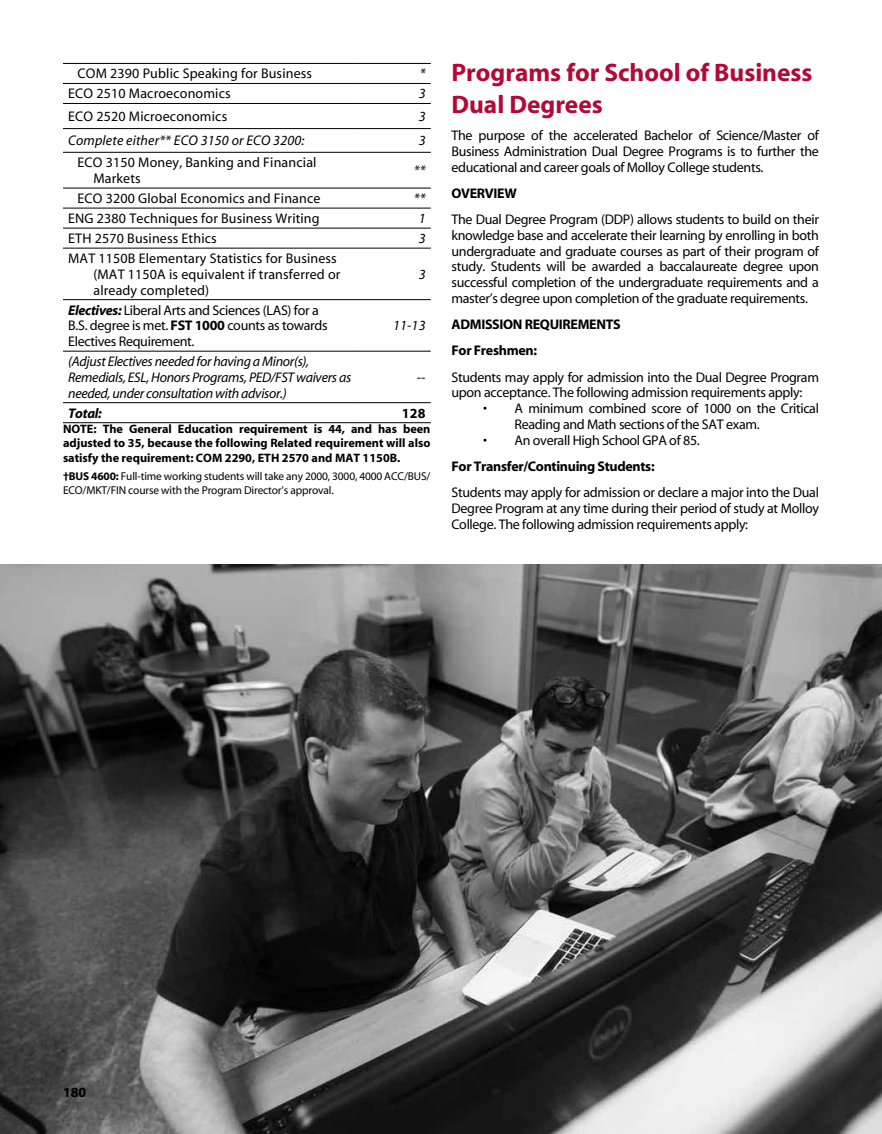
<style>
.page{position:relative;width:882px;height:1134px;background:#fff}
.page>*{position:absolute;margin:0;border:0;box-sizing:border-box;transform-origin:0 0}
.t1{font:700 25.38px/31.5px "Myriad";color:#b30838}
.t2{font:14px/15.8px "Myriad";letter-spacing:-.02em;color:#000}
.t3{font:14px/15.8px "Myriad";letter-spacing:.01em;color:#000}
.t4{font:italic 14px/15.8px "Myriad";letter-spacing:-.02em;color:#000}
.t5{font:700 14px/26.2px "Myriad";letter-spacing:-.02em;color:#000}
.t6{font:italic 14px "Myriad";letter-spacing:.01em;color:#000}
.t7{font:italic 700 14px "Myriad";letter-spacing:-.02em;color:#000}
.t8{font:700 12.25px/14.7px "Myriad";color:#000;text-align:justify}
.t9{font:11.38px/13.1px "Myriad";letter-spacing:-.01em;color:#000}
.s1{font-weight:700;font-style:italic}
.s2{font-weight:700}
</style>
<div class="page">
<hr style="left:63px;top:422px;width:297px;height:1px;background:#000">
<hr style="left:360px;top:422px;width:71px;height:1px;background:#000">
<hr style="left:63px;top:63px;width:297px;height:1px;background:#000">
<hr style="left:360px;top:63px;width:71px;height:1px;background:#000">
<hr style="left:63px;top:83px;width:297px;height:1px;background:#000">
<hr style="left:360px;top:83px;width:71px;height:1px;background:#000">
<hr style="left:63px;top:103px;width:297px;height:1px;background:#000">
<hr style="left:360px;top:103px;width:71px;height:1px;background:#000">
<hr style="left:63px;top:128px;width:297px;height:1px;background:#000">
<hr style="left:360px;top:128px;width:71px;height:1px;background:#000">
<hr style="left:63px;top:152px;width:297px;height:1px;background:#000">
<hr style="left:360px;top:152px;width:71px;height:1px;background:#000">
<hr style="left:63px;top:188px;width:297px;height:1px;background:#000">
<hr style="left:360px;top:188px;width:71px;height:1px;background:#000">
<hr style="left:63px;top:208px;width:297px;height:1px;background:#000">
<hr style="left:360px;top:208px;width:71px;height:1px;background:#000">
<hr style="left:63px;top:228px;width:297px;height:1px;background:#000">
<hr style="left:360px;top:228px;width:71px;height:1px;background:#000">
<hr style="left:63px;top:248px;width:297px;height:1px;background:#000">
<hr style="left:360px;top:248px;width:71px;height:1px;background:#000">
<hr style="left:63px;top:299px;width:297px;height:1px;background:#000">
<hr style="left:360px;top:299px;width:71px;height:1px;background:#000">
<hr style="left:63px;top:351px;width:297px;height:1px;background:#000">
<hr style="left:360px;top:351px;width:71px;height:1px;background:#000">
<hr style="left:63px;top:402px;width:297px;height:1px;background:#000">
<hr style="left:360px;top:402px;width:71px;height:1px;background:#000">
<img style="left:0;top:564px;width:882px;height:570px">
<p class="t3" style="left:78px;top:66px;width:236px">COM 2390 Public Speaking for Business</p>
<p class="t4" style="left:420px;top:66px;width:7px">*</p>
<p class="t3" style="left:68px;top:86px;width:164px">ECO 2510 Macroeconomics</p>
<p class="t4" style="left:419px;top:86px;width:8px">3</p>
<p class="t3" style="left:68px;top:109px;width:160px">ECO 2520 Microeconomics</p>
<p class="t4" style="left:419px;top:109px;width:8px">3</p>
<p class="t6" style="left:68px;top:134px;width:238px">Complete either** ECO 3150 or ECO 3200:</p>
<p class="t4" style="left:419px;top:133px;width:8px">3</p>
<p class="t3" style="left:93px;top:155px;width:225px;text-indent:-16px">ECO 3150 Money, Banking and Financial<br>Markets</p>
<p class="t4" style="left:414px;top:163px;width:13px">**</p>
<p class="t3" style="left:78px;top:191px;width:244px">ECO 3200 Global Economics and Finance</p>
<p class="t4" style="left:414px;top:191px;width:13px">**</p>
<p class="t3" style="left:68px;top:211px;width:253px">ENG 2380 Techniques for Business Writing</p>
<p class="t4" style="left:419px;top:211px;width:8px">1</p>
<p class="t3" style="left:68px;top:231px;width:150px">ETH 2570 Business Ethics</p>
<p class="t4" style="left:419px;top:231px;width:8px">3</p>
<p class="t3" style="left:93px;top:251px;width:249px;text-indent:-25px">MAT 1150B Elementary Statistics for Business (MAT 1150A is equivalent if transferred or already completed)</p>
<p class="t4" style="left:419px;top:267px;width:8px">3</p>
<p class="t2" style="left:68px;top:303px;width:261px"><span class="s1">Electives:</span> Liberal Arts and Sciences (LAS) for a<br>B.S. degree is met. <span class="s2">FST 1000</span> counts as towards<br>Electives Requirement.</p>
<p class="t4" style="left:68px;top:354px;width:284px">(Adjust Electives needed for having a Minor(s),<br>Remedials, ESL, Honors Programs, PED/FST waivers as needed, under consultation with advisor.)</p>
<p class="t4" style="left:393px;top:318px;width:34px">11-13</p>
<p class="t4" style="left:417px;top:370px;width:10px">--</p>
<p class="t7" style="left:68px;top:406px;width:35px">Total:</p>
<p class="t5" style="left:402px;top:400px;width:25px">128</p>
<p class="t8" style="left:63px;top:422px;width:369px">NOTE: The General Education requirement is 44, and has been adjusted to 35, because the following Related requirement will also satisfy the requirement: COM 2290, ETH 2570 and MAT 1150B.</p>
<p class="t9" style="left:63px;top:471px;width:369px"><span class="s2">†BUS 4600:</span> Full-time working students will take any 2000, 3000, 4000 ACC/BUS/<br>ECO/MKT/FIN course with the Program Director’s approval.</p>
<h1 class="t1" style="left:452px;top:58px;width:363px">Programs for School of Business<br>Dual Degrees</h1>
<p class="t2" style="left:452px;top:128px;width:369px;text-align:justify">The purpose of the accelerated Bachelor of Science/Master of Business Administration Dual Degree Programs is to further the educational and career goals of Molloy College students.</p>
<p class="t5" style="left:452px;top:180px;width:67px">OVERVIEW</p>
<p class="t2" style="left:452px;top:212px;width:369px;text-align:justify">The Dual Degree Program (DDP) allows students to build on their knowledge base and accelerate their learning by enrolling in both undergraduate and graduate courses as part of their program of study. Students will be awarded a baccalaureate degree upon successful completion of the undergraduate requirements and a master’s degree upon completion of the graduate requirements.</p>
<p class="t5" style="left:452px;top:312px;width:171px">ADMISSION REQUIREMENTS<br>For Freshmen:</p>
<p class="t2" style="left:452px;top:370px;width:369px">Students may apply for admission into the Dual Degree Program upon acceptance. The following admission requirements apply:</p>
<p class="t2" style="left:514px;top:401px;width:306px;text-indent:-32px">• A minimum combined score of 1000 on the Critical<br>Reading and Math sections of the SAT exam.</p>
<p class="t2" style="left:483px;top:433px;width:218px">• An overall High School GPA of 85.</p>
<p class="t5" style="left:452px;top:453px;width:205px">For Transfer/Continuing Students:</p>
<p class="t2" style="left:452px;top:485px;width:369px;text-align:justify">Students may apply for admission or declare a major into the Dual Degree Program at any time during their period of study at Molloy College. The following admission requirements apply:</p>
<p class="t5" style="left:63px;top:1079px;width:25px">180</p>
</div>
